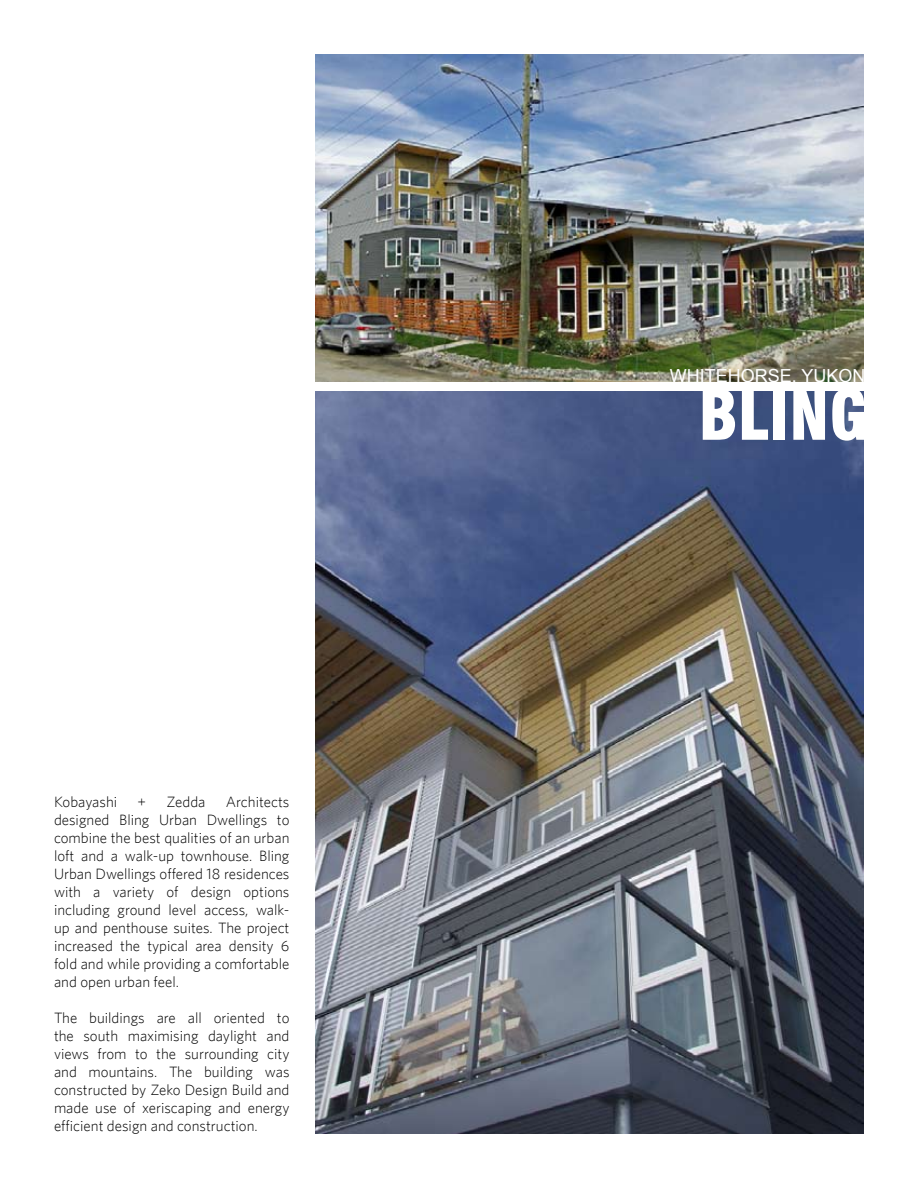
<style>
.page{position:relative;width:918px;height:1188px;background:#fff}
.page>*{position:absolute;margin:0;border:0;box-sizing:border-box;transform-origin:0 0}
.t1{font:900 condensed 67.5px "Swiss 721 BT";color:#fff}
.t2{font:18px "Arial";color:#fff}
.t3{font:300 15px/18px "Whitney";color:#000;text-align:justify}
</style>
<div class="page">
<img style="left:316px;top:54px;width:548px;height:328px">
<img style="left:316px;top:392px;width:548px;height:742px">
<p class="t3" style="left:54px;top:793px;width:237px;text-indent:172px">Architects designed Bling Urban Dwellings to combine the best qualities of an urban loft and a walk-up townhouse. Bling Urban Dwellings offered 18 residences with a variety of design options including ground level access, walk&shy;up and penthouse suites. The project increased the typical area density 6 fold and while providing a comfortable and open urban feel.</p>
<p class="t3" style="left:54px;top:1009px;width:237px">The buildings are all oriented to the south maximising daylight and views from to the surrounding city and mountains. The building was constructed by Zeko Design Build and made use of xeriscaping and energy efficient design and construction.</p>
<p class="t3" style="left:54px;top:793px;width:65px">Kobayashi</p>
<p class="t3" style="left:138px;top:793px;width:10px">+</p>
<p class="t3" style="left:166px;top:793px;width:41px">Zedda</p>
<p class="t2" style="left:670px;top:364px;width:197px">WHITEHORSE, YUKON</p>
<h1 class="t1" style="left:699px;top:375px;width:171px">BLING</h1>
</div>
